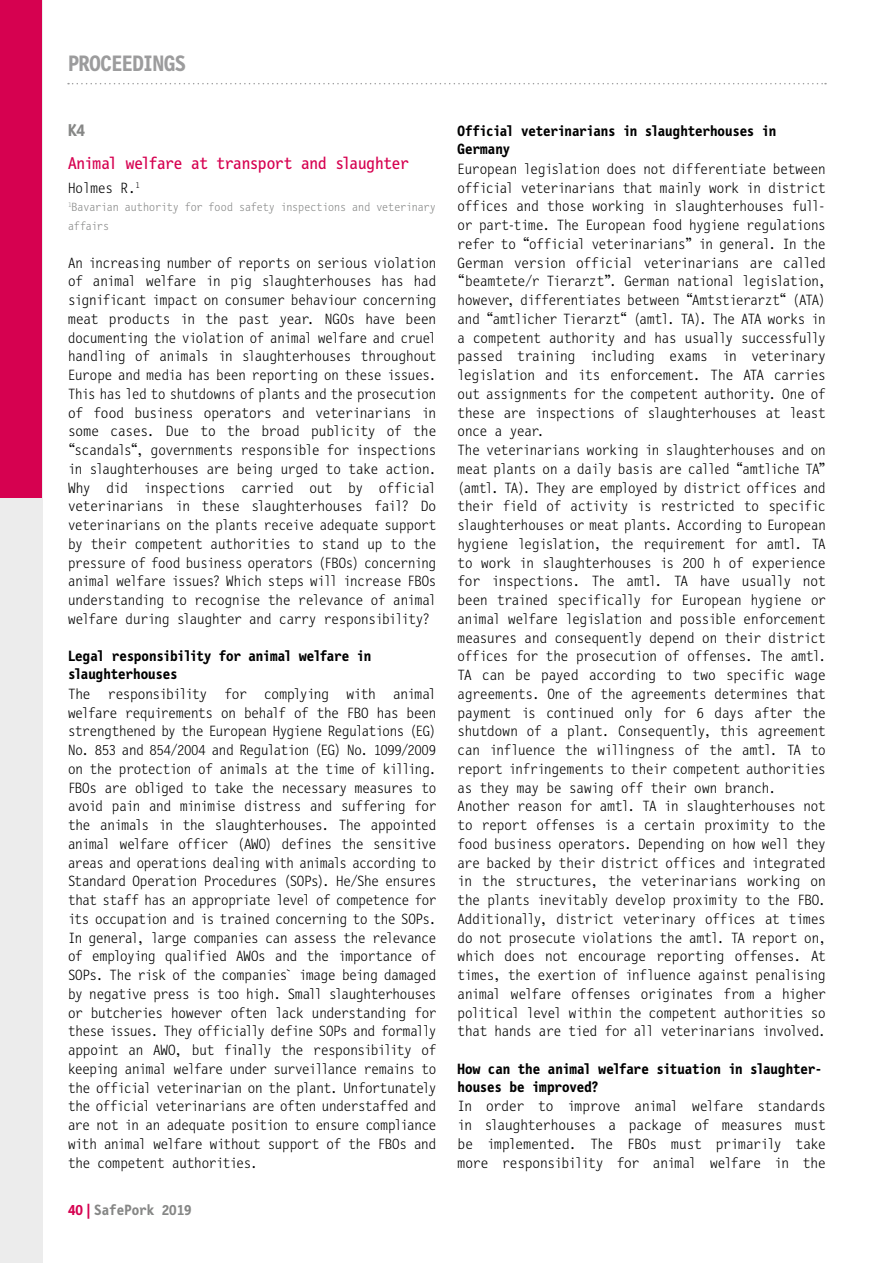
<style>
.page{position:relative;width:895px;height:1263px;background:#fff}
.page>*{position:absolute;margin:0;border:0;box-sizing:border-box;transform-origin:0 0}
.t1{font:700 22.5px "Letter Gothic Mono";letter-spacing:-.02em;color:#9c9c9d}
.t2{font:17.25px "Letter Gothic Mono";letter-spacing:-.02em;color:#d60150}
.t3{font:700 17.25px "Letter Gothic Mono";color:#868786}
.t4{font:300 15px/18.8px "Letter Gothic Mono";letter-spacing:-.01em;color:#000;text-align:justify}
.t5{font:700 15px/18px "Letter Gothic Mono";letter-spacing:-.015em;color:#000}
.t6{font:700 15px "Letter Gothic Mono";color:#868786}
.t7{font:300 12px/18.8px "Letter Gothic Mono";letter-spacing:-.005em;color:#868786}
.s1{color:#d60150}
</style>
<div class="page">
<div style="left:0;top:0;width:43px;height:1263px;background:#ececec"></div>
<div style="left:0;top:0;width:42px;height:497px;background:#d60150"></div>
<svg style="left:68px;top:83px;width:758px;height:1px"></svg>
<h1 class="t1" style="left:68px;top:51px;width:120px">PROCEEDINGS</h1>
<p class="t3" style="left:68px;top:121px;width:18px">K4</p>
<p class="t2" style="left:68px;top:154px;width:342px">Animal welfare at transport and slaughter</p>
<p class="t4" style="left:68px;top:178px;width:73px">Holmes R.<sup>1</sup></p>
<p class="t7" style="left:68px;top:198px;width:369px"><sup>1</sup>Bavarian authority for food safety inspections and veterinary affairs</p>
<p class="t4" style="left:68px;top:253px;width:370px">An increasing number of reports on serious violation of animal welfare in pig slaughterhouses has had significant impact on consumer behaviour concerning meat products in the past year. NGOs have been documenting the violation of animal welfare and cruel handling of animals in slaughterhouses throughout Europe and media has been reporting on these issues.<br>This has led to shutdowns of plants and the prosecution of food business operators and veterinarians in some cases. Due to the broad publicity of the “scandals“, governments responsible for inspections in slaughterhouses are being urged to take action.<br>Why did inspections carried out by official veterinarians in these slaughterhouses fail? Do veterinarians on the plants receive adequate support by their competent authorities to stand up to the pressure of food business operators (FBOs) concerning animal welfare issues? Which steps will increase FBOs understanding to recognise the relevance of animal welfare during slaughter and carry responsibility?</p>
<p class="t5" style="left:68px;top:647px;width:305px">Legal responsibility for animal welfare in slaughterhouses</p>
<p class="t4" style="left:68px;top:685px;width:370px">The responsibility for complying with animal welfare requirements on behalf of the FBO has been strengthened by the European Hygiene Regulations (EG)<br>No. 853 and 854/2004 and Regulation (EG) No. 1099/2009 on the protection of animals at the time of killing.<br>FBOs are obliged to take the necessary measures to avoid pain and minimise distress and suffering for the animals in the slaughterhouses. The appointed animal welfare officer (AWO) defines the sensitive areas and operations dealing with animals according to Standard Operation Procedures (SOPs). He/She ensures that staff has an appropriate level of competence for its occupation and is trained concerning to the SOPs.<br>In general, large companies can assess the relevance of employing qualified AWOs and the importance of SOPs. The risk of the companies` image being damaged by negative press is too high. Small slaughterhouses or butcheries however often lack understanding for these issues. They officially define SOPs and formally appoint an AWO, but finally the responsibility of keeping animal welfare under surveillance remains to the official veterinarian on the plant. Unfortunately the official veterinarians are often understaffed and are not in an adequate position to ensure compliance with animal welfare without support of the FBOs and the competent authorities.</p>
<p class="t6" style="left:68px;top:1202px;width:125px"><span class="s1">40|</span>SafePork 2019</p>
<p class="t5" style="left:457px;top:122px;width:320px">Official veterinarians in slaughterhouses in<br>Germany</p>
<p class="t4" style="left:457px;top:160px;width:370px;text-align:left">European legislation does not differentiate between official veterinarians that mainly work in district offices and those working in slaughterhouses full&shy;or part-time. The European food hygiene regulations refer to “official veterinarians” in general. In the German version official veterinarians are called “beamtete/r Tierarzt”. German national legislation, however, differentiates between “Amtstierarzt“ (ATA) and “amtlicher Tierarzt“ (amtl. TA). The ATA works in a competent authority and has usually successfully passed training including exams in veterinary legislation and its enforcement. The ATA carries out assignments for the competent authority. One of these are inspections of slaughterhouses at least once a year.<br>The veterinarians working in slaughterhouses and on meat plants on a daily basis are called “amtliche TA” (amtl. TA). They are employed by district offices and their field of activity is restricted to specific slaughterhouses or meat plants. According to European hygiene legislation, the requirement for amtl. TA to work in slaughterhouses is 200 h of experience for inspections. The amtl. TA have usually not been trained specifically for European hygiene or animal welfare legislation and possible enforcement measures and consequently depend on their district offices for the prosecution of offenses. The amtl.<br>TA can be payed according to two specific wage agreements. One of the agreements determines that payment is continued only for 6 days after the shutdown of a plant. Consequently, this agreement can influence the willingness of the amtl. TA to report infringements to their competent authorities as they may be sawing off their own branch.<br>Another reason for amtl. TA in slaughterhouses not to report offenses is a certain proximity to the food business operators. Depending on how well they are backed by their district offices and integrated in the structures, the veterinarians working on the plants inevitably develop proximity to the FBO.<br>Additionally, district veterinary offices at times do not prosecute violations the amtl. TA report on, which does not encourage reporting offenses. At times, the exertion of influence against penalising animal welfare offenses originates from a higher political level within the competent authorities so that hands are tied for all veterinarians involved.</p>
<p class="t5" style="left:457px;top:1060px;width:366px">How can the animal welfare situation in slaughter&shy;houses be improved?</p>
<p class="t4" style="left:457px;top:1097px;width:370px">In order to improve animal welfare standards in slaughterhouses a package of measures must be implemented. The FBOs must primarily take more responsibility for animal welfare in the</p>
</div>
